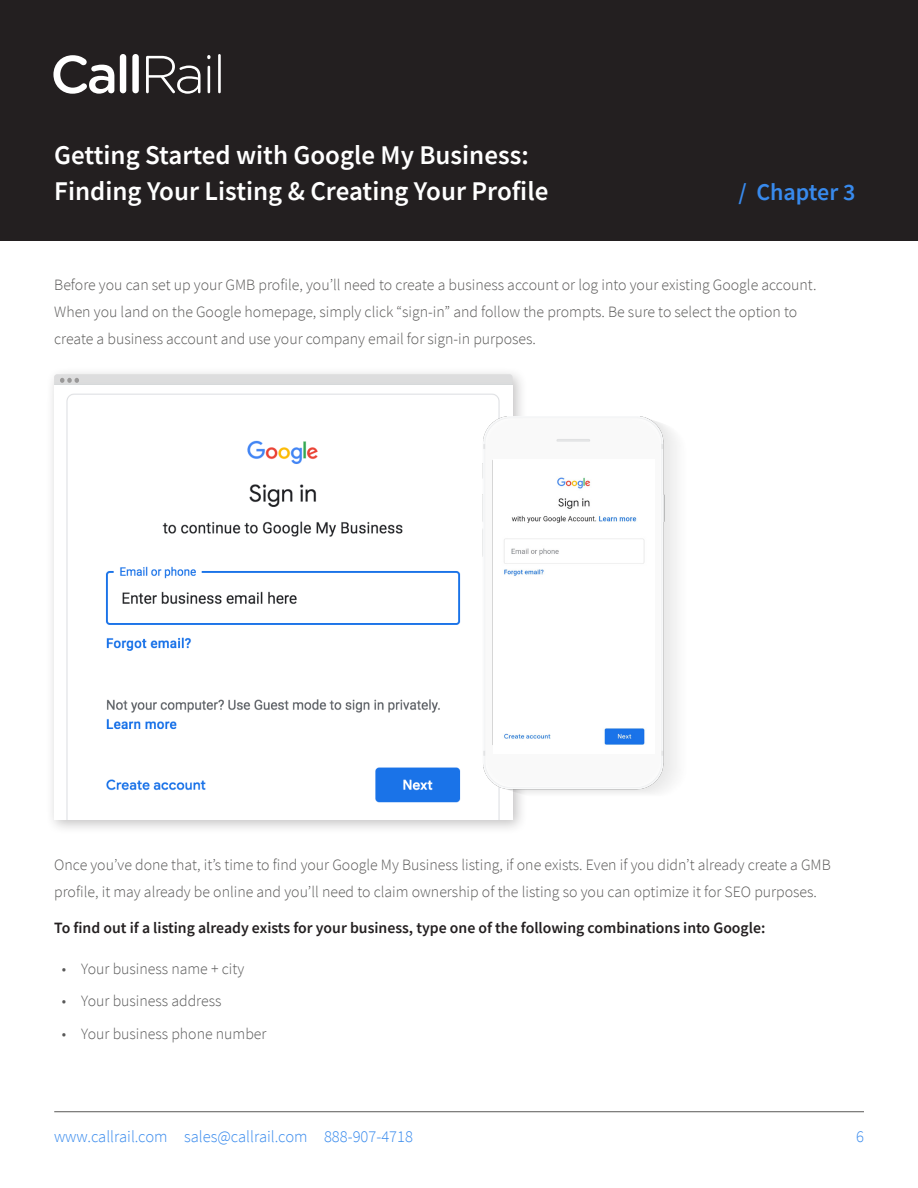
<style>
.page{position:relative;width:918px;height:1188px;background:#fff}
.page>*{position:absolute;margin:0;border:0;box-sizing:border-box;transform-origin:0 0}
.t1{font:600 27px "Source Sans Pro";color:#fff}
.Chapter{font:600 24px "Source Sans Pro";color:#388aed}
.t2{font:300 16.5px "Source Sans Pro";color:#388aed}
.t3{font:300 15.75px/27px "Source Sans Pro";color:#595857}
.t4{font:600 15.75px "Source Sans Pro";color:#231f20}
.t5{font:300 15.75px "Source Sans Pro";color:#595959}
</style>
<div class="page">
<hr style="left:54px;top:1111px;width:810px;height:1px;background:#595857">
<div style="left:0;top:0;width:918px;height:241px;background:#231f20"></div>
<svg style="left:53px;top:54px;width:168px;height:40px"></svg>
<div style="left:46px;top:366px;width:482px;height:469px;background:#231f20;opacity:.27"></div>
<svg style="left:54px;top:374px;width:459px;height:12px;background:#dedfdf"></svg>
<img style="left:54px;top:386px;width:459px;height:434px">
<img style="left:483px;top:417px;width:194px;height:380px">
<img style="left:493px;top:460px;width:161px;height:294px">
<p class="t1" style="left:54px;top:138px;width:476px">Getting Started with Google My Business:</p>
<p class="t1" style="left:54px;top:174px;width:496px">Finding Your Listing &amp; Creating Your Profile</p>
<p class="Chapter" style="left:738px;top:176px;width:118px">/ Chapter 3</p>
<p class="t3" style="left:54px;top:271px;width:764px">Before you can set up your GMB profile, you’ll need to create a business account or log into your existing Google account.<br>When you land on the Google homepage, simply click “sign-in” and follow the prompts. Be sure to select the option to create a business account and use your company email for sign-in purposes.</p>
<p class="t3" style="left:54px;top:852px;width:778px">Once you’ve done that, it’s time to find your Google My Business listing, if one exists. Even if you didn’t already create a GMB profile, it may already be online and you’ll need to claim ownership of the listing so you can optimize it for SEO purposes.</p>
<p class="t4" style="left:54px;top:918px;width:713px">To find out if a listing already exists for your business, type one of the following combinations into Google:</p>
<p class="t5" style="left:62px;top:959px;width:184px">• Your business name + city</p>
<p class="t5" style="left:62px;top:991px;width:161px">• Your business address</p>
<p class="t5" style="left:62px;top:1024px;width:206px">• Your business phone number</p>
<p class="t2" style="left:54px;top:1127px;width:360px">www.callrail.com sales@callrail.com 888-907-4718</p>
<p class="t2" style="left:856px;top:1127px;width:9px">6</p>
</div>
